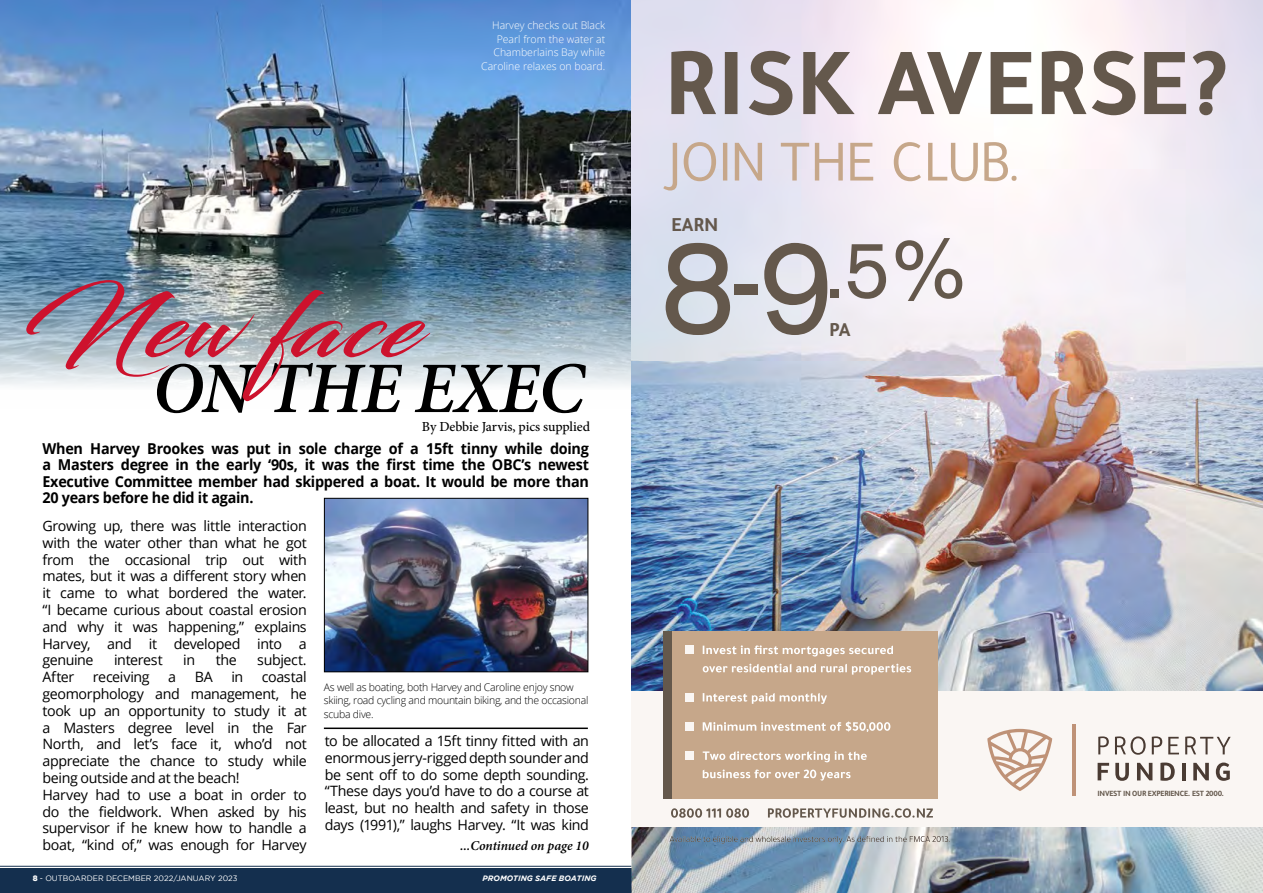
<style>
.page{position:relative;width:1263px;height:893px;background:#fff}
.page>*{position:absolute;margin:0;border:0;box-sizing:border-box;transform-origin:0 0}
.t1{font:133.05px "Akzidenz Grotesk";color:#64584c}
.t2{font:90.75px "Blacksword";letter-spacing:.025em;color:#cd122d;scale:1.13 1}
.t3{font:84.6px "Akzidenz Grotesk";color:#64584c}
.t4{font:italic 600 72.75px "Minion Pro";letter-spacing:-.015em;color:#000}
.t5{font:700 20.4px "Tajawal";color:#64584c}
.t6{font:700 20.1px "Tajawal";color:#64584c}
.t7{font:700 15px/16.5px "Open Sans";letter-spacing:-.02em;color:#000;text-align:justify;scale:.96 1}
.t8{font:14.25px/16.8px "Open Sans";letter-spacing:-.025em;color:#000;text-align:justify}
.t9{font:500 13.8px "Minion Pro";letter-spacing:-.01em;color:#000}
.t10{font:italic 600 13.5px "Minion Pro";letter-spacing:-.005em;color:#000}
.t11{font:300 10.5px/13.5px "Open Sans";letter-spacing:-.025em;color:#000}
.t12{font:300 10.5px/13.5px "Open Sans";color:#fff;text-align:right}
.t13{font:700 8.25px "Tajawal";letter-spacing:-.025em;color:#64584c}
.t14{font:7.8px "Gotham";color:#fff}
.t15{font:italic 700 7.8px "Gotham";color:#fff}
.s1{font-weight:900}
</style>
<div class="page">
<div style="left:0;top:869px;width:631px;height:24px;background:#142f4e"></div>
<hr style="left:0;top:866px;width:631px;height:1px;background:#142f4e">
<img style="left:0;top:0;width:631px;height:386px">
<img style="left:326px;top:500px;width:260px;height:170px">
<div style="left:324px;top:498px;width:264px;height:174px;border:1px solid #000"></div>
<hr style="left:324px;top:727px;width:264px;height:2px;background:#000">
<img style="left:631px;top:827px;width:632px;height:66px">
<img style="left:631px;top:0;width:632px;height:692px">
<div style="left:631px;top:692px;width:632px;height:135px;background:#faf6f3"></div>
<svg style="left:663px;top:142px;width:353px;height:49px"></svg>
<svg style="left:671px;top:51px;width:554px;height:64px"></svg>
<img style="left:728px;top:836px;width:220px;height:6px">
<div style="left:670px;top:631px;width:267px;height:167px;background:#c6a78a"></div>
<div style="left:663px;top:631px;width:8px;height:167px;background:#64584c"></div>
<svg style="left:703px;top:645px;width:190px;height:11px"></svg>
<svg style="left:703px;top:664px;width:208px;height:11px"></svg>
<svg style="left:703px;top:693px;width:124px;height:11px"></svg>
<svg style="left:703px;top:721px;width:187px;height:11px"></svg>
<svg style="left:703px;top:751px;width:164px;height:11px"></svg>
<svg style="left:703px;top:769px;width:147px;height:12px"></svg>
<div style="left:685px;top:645px;width:9px;height:9px;background:#faf6f3"></div>
<div style="left:685px;top:693px;width:9px;height:8px;background:#faf6f3"></div>
<div style="left:685px;top:722px;width:9px;height:9px;background:#faf6f3"></div>
<div style="left:685px;top:751px;width:9px;height:9px;background:#faf6f3"></div>
<svg style="left:671px;top:808px;width:262px;height:10px"></svg>
<hr style="left:1072px;top:724px;width:4px;height:72px;background:#bf9277">
<svg style="left:1098px;top:736px;width:11px;height:18px"></svg>
<svg style="left:1115px;top:736px;width:31px;height:19px"></svg>
<svg style="left:1152px;top:736px;width:10px;height:18px"></svg>
<svg style="left:1168px;top:737px;width:11px;height:17px"></svg>
<svg style="left:1185px;top:736px;width:46px;height:18px"></svg>
<svg style="left:1097px;top:763px;width:12px;height:17px"></svg>
<svg style="left:1115px;top:763px;width:14px;height:18px"></svg>
<svg style="left:1137px;top:763px;width:15px;height:17px"></svg>
<svg style="left:1160px;top:762px;width:15px;height:19px"></svg>
<hr style="left:1182px;top:763px;width:3px;height:17px;background:#4a3b33">
<svg style="left:1193px;top:763px;width:16px;height:17px"></svg>
<svg style="left:1216px;top:762px;width:14px;height:19px"></svg>
<svg style="left:987px;top:729px;width:65px;height:62px"></svg>
<div style="left:735px;top:284px;width:23px;height:11px;background:#64584c"></div>
<p class="t12" style="left:481px;top:18px;width:126px">Harvey checks out Black<br>Pearl from the water at<br>Chamberlains Bay while<br>Caroline relaxes on board.</p>
<h2 class="t2" style="left:24px;top:272px;width:351px">New face</h2>
<h3 class="t4" style="left:152px;top:338px;width:434px">ON THE EXEC</h3>
<p class="t9" style="left:422px;top:417px;width:170px">By Debbie Jarvis, pics supplied</p>
<p class="t7" style="left:43px;top:440px;width:571px">When Harvey Brookes was put in sole charge of a 15ft tinny while doing a Masters degree in the early ‘90s, it was the first time the OBC’s newest Executive Committee member had skippered a boat. It would be more than 20 years before he did it again.</p>
<p class="t8" style="left:43px;top:517px;width:266px">Growing up, there was little interaction with the water other than what he got from the occasional trip out with mates, but it was a different story when it came to what bordered the water. “I became curious about coastal erosion and why it was happening,” explains Harvey, and it developed into a genuine</p>
<p class="t8" style="left:114px;top:651px;width:50px">interest</p>
<p class="t8" style="left:183px;top:651px;width:13px">in</p>
<p class="t8" style="left:216px;top:651px;width:23px">the</p>
<p class="t8" style="left:257px;top:651px;width:51px">subject.</p>
<p class="t8" style="left:43px;top:668px;width:33px">After</p>
<p class="t8" style="left:93px;top:668px;width:58px">receiving</p>
<p class="t8" style="left:168px;top:668px;width:9px">a</p>
<p class="t8" style="left:195px;top:668px;width:20px">BA</p>
<p class="t8" style="left:231px;top:668px;width:13px">in</p>
<p class="t8" style="left:43px;top:668px;width:266px;text-align:left;text-indent:219px">coastal geomorphology and management, he took up an opportunity to study it at a Masters degree level in the Far<br>North, and let’s face it, who’d not appreciate the chance to study while being outside and at the beach!<br>Harvey had to use a boat in order to do the fieldwork. When asked by his supervisor if he knew how to handle a boat, “kind of,” was enough for Harvey</p>
<p class="t11" style="left:324px;top:680px;width:266px">As well as boating, both Harvey and Caroline enjoy snow skiing, road cycling and mountain biking, and the occasional scuba dive.</p>
<p class="t8" style="left:325px;top:732px;width:266px">to be allocated a 15ft tinny fitted with an enormous jerry-rigged depth sounder and be sent off to do some depth sounding. “These days you’d have to do a course at least, but no health and safety in those days (1991),” laughs Harvey. “It was kind</p>
<p class="t10" style="left:460px;top:836px;width:130px">...Continued on page 10</p>
<p class="t14" style="left:33px;top:874px;width:206px"><span class="s1">8</span> - OUTBOARDER DECEMBER 2022/JANUARY 2023</p>
<p class="t15" style="left:482px;top:873px;width:116px">PROMOTING SAFE BOATING</p>
<h3 class="t5" style="left:672px;top:209px;width:48px">EARN</h3>
<h1 class="t1" style="left:661px;top:209px;width:230px">8 9<sup>.5</sup></h1>
<h3 class="t6" style="left:829px;top:314px;width:23px">PA</h3>
<h3 class="t3" style="left:887px;top:219px;width:86px">%</h3>
<p class="t13" style="left:1097px;top:787px;width:128px">INVEST IN OUR EXPERIENCE. EST 2000.</p>
</div>
